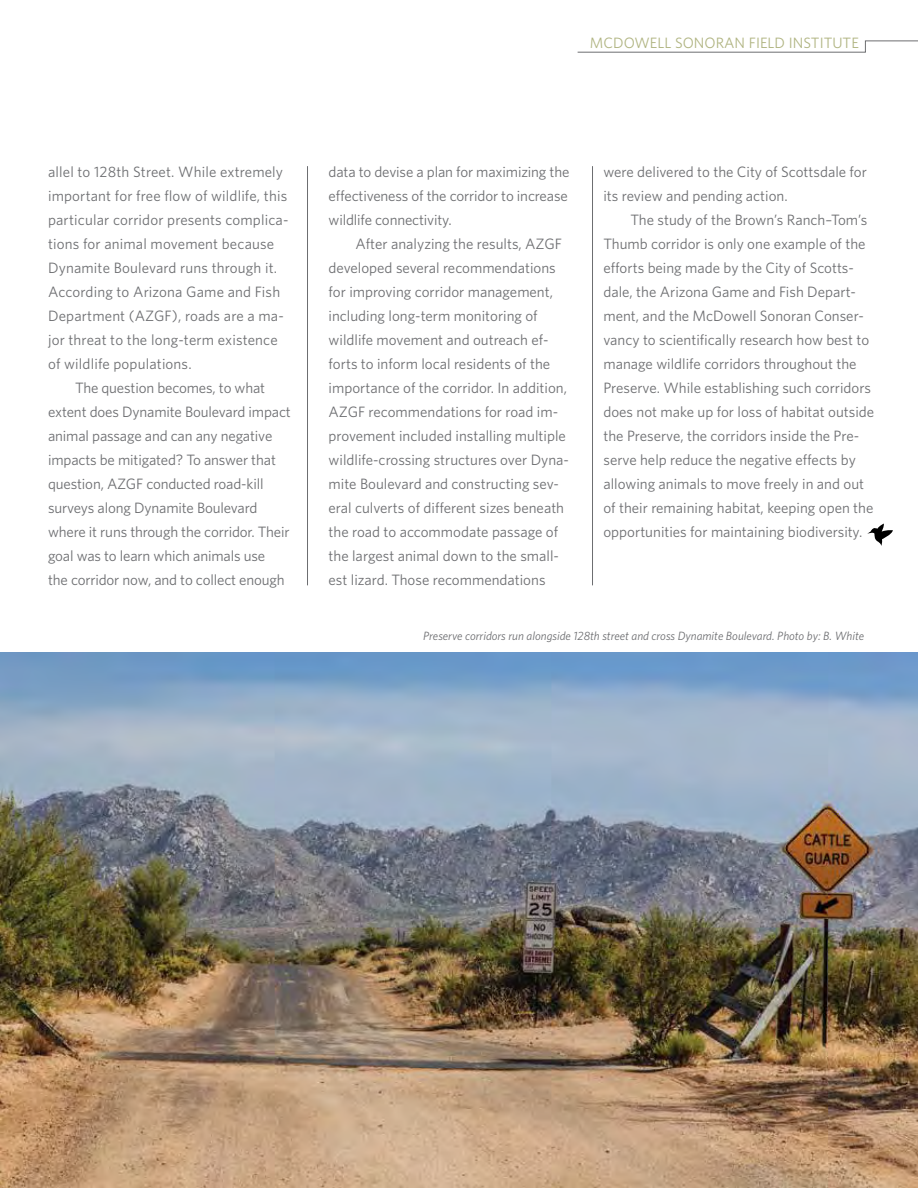
<style>
.page{position:relative;width:918px;height:1188px;background:#fff}
.page>*{position:absolute;margin:0;border:0;box-sizing:border-box;transform-origin:0 0}
.t1{font:15px/24px "Whitney";color:#6d6e71}
.t2{font:15px "Whitney";color:#b0b481}
.t3{font:italic 12px "Whitney";color:#6d6e71}
</style>
<div class="page">
<hr style="left:307px;top:166px;width:1px;height:419px;background:#6d6e71">
<hr style="left:592px;top:166px;width:1px;height:419px;background:#6d6e71">
<svg style="left:577px;top:40px;width:341px;height:13px"></svg>
<svg style="left:867px;top:524px;width:26px;height:22px"></svg>
<img style="left:0;top:653px;width:918px;height:535px">
<p class="t2" style="left:590px;top:33px;width:25px">MCDOWELL</p>
<p class="t2" style="left:675px;top:33px;width:11px">SONORAN</p>
<p class="t2" style="left:749px;top:33px;width:8px">FIELD</p>
<p class="t2" style="left:789px;top:33px;width:8px">INSTIT</p>
<p class="t2" style="left:832px;top:33px;width:19px">UTE</p>
<p class="t1" style="left:48px;top:160px;width:237px">allel to 128th Street. While extremely</p>
<p class="t1" style="left:48px;top:184px;width:241px">important for free flow of wildlife, this</p>
<p class="t1" style="left:48px;top:208px;width:242px">particular corridor presents complica-</p>
<p class="t1" style="left:48px;top:232px;width:228px">tions for animal movement because</p>
<p class="t1" style="left:48px;top:256px;width:231px">Dynamite Boulevard runs through it.</p>
<p class="t1" style="left:48px;top:280px;width:234px">According to Arizona Game and Fish</p>
<p class="t1" style="left:48px;top:304px;width:237px">Department (AZGF), roads are a ma-</p>
<p class="t1" style="left:48px;top:328px;width:231px">jor threat to the long-term existence</p>
<p class="t1" style="left:48px;top:352px;width:145px">of wildlife populations.</p>
<p class="t1" style="left:75px;top:376px;width:192px">The question becomes, to what</p>
<p class="t1" style="left:48px;top:400px;width:244px">extent does Dynamite Boulevard impact</p>
<p class="t1" style="left:48px;top:424px;width:226px">animal passage and can any negative</p>
<p class="t1" style="left:48px;top:448px;width:229px">impacts be mitigated? To answer that</p>
<p class="t1" style="left:48px;top:472px;width:217px">question, AZGF conducted road-kill</p>
<p class="t1" style="left:48px;top:496px;width:211px">surveys along Dynamite Boulevard</p>
<p class="t1" style="left:48px;top:520px;width:243px">where it runs through the corridor. Their</p>
<p class="t1" style="left:48px;top:544px;width:219px">goal was to learn which animals use</p>
<p class="t1" style="left:48px;top:568px;width:238px">the corridor now, and to collect enough</p>
<p class="t1" style="left:329px;top:160px;width:242px;text-align:justify">data to devise a plan for maximizing the effectiveness of the corridor to increase wildlife connectivity.</p>
<p class="t1" style="left:329px;top:232px;width:242px;text-indent:27px">After analyzing the results, AZGF developed several recommendations for improving corridor management, including long-term monitoring of wildlife movement and outreach ef&shy;forts to inform local residents of the importance of the corridor. I n addition, AZGF recommendations for road im&shy;provement included installing multiple wildlife-crossing structures over Dyna&shy;mite Boulevard and constructing sev&shy;eral culverts of different sizes beneath the road to accommodate passage of the largest animal down to the small&shy;est lizard. Those recommendations</p>
<p class="t1" style="left:603px;top:160px;width:265px">were delivered to the City of Scottsdale for its review and pending action.</p>
<p class="t1" style="left:603px;top:208px;width:272px;text-indent:27px">The study of the Brown’s Ranch–Tom’s Thumb corridor is only one example of the efforts being made by the City of Scotts&shy;dale, the Arizona Game and Fish Depart&shy;ment, and the McDowell Sonoran Conser&shy;vancy to scientifically research how best to manage wildlife corridors throughout the Preserve. While establishing such corridors does not make up for loss of habitat outside the Preserve, the corridors inside the Pre&shy;serve help reduce the negative effects by allowing animals to move freely in and out of their remaining habitat, keeping open the opportunities for maintaining biodiversity.</p>
<p class="t3" style="left:423px;top:628px;width:442px">Preserve corridors run alongside 128th street and cross Dynamite Boulevard. Photo by: B. White</p>
</div>
